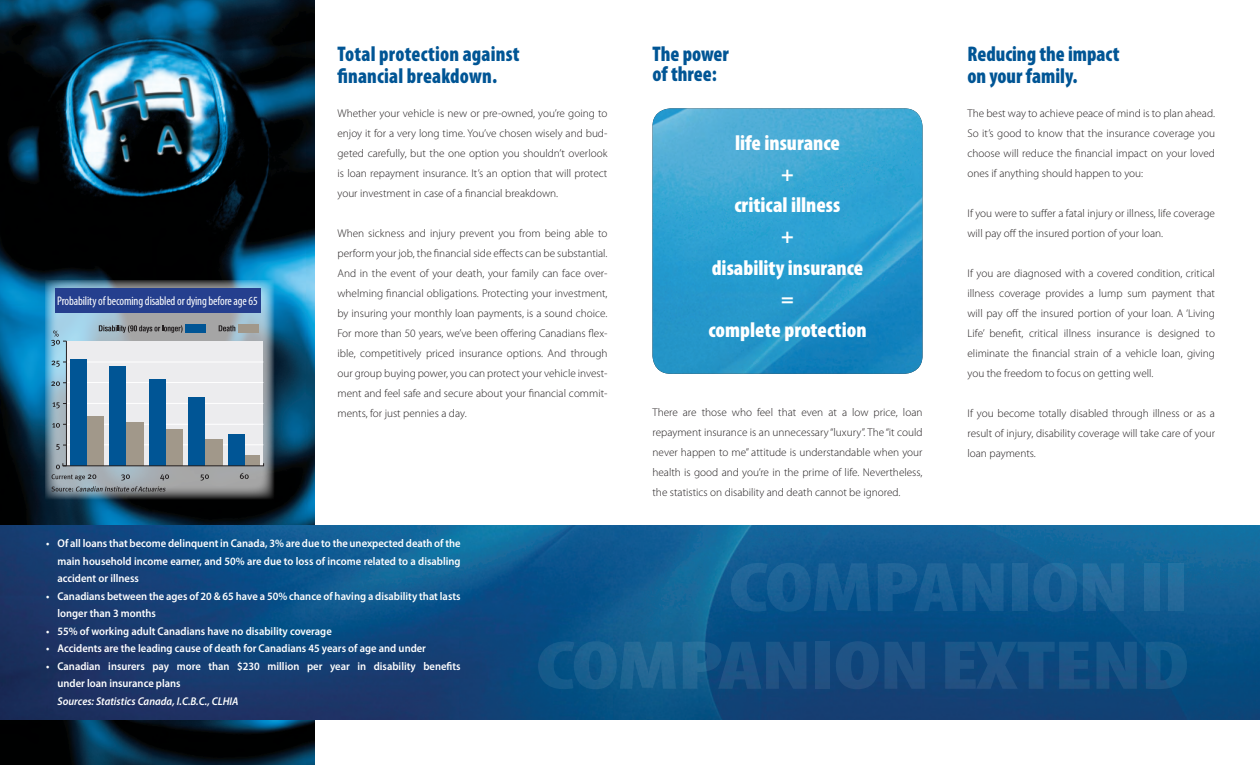
<style>
.page{position:relative;width:1260px;height:765px;background:#fff}
.page>*{position:absolute;margin:0;border:0;box-sizing:border-box;transform-origin:0 0}
.t1{font:900 condensed 21.25px/22.5px "Myriad Pro";color:#005595;scale:.95 1}
.t2{font:900 condensed 21.25px "Myriad Pro";color:#fff}
.t3{font:condensed 12.5px "Myriad Pro";letter-spacing:-.01em;color:#fff}
.t4{font:300 11.25px/20px "Myriad Pro";color:#231f20;text-align:justify}
.t5{font:600 11.25px/17.5px "Myriad Pro";color:#fff;scale:.94 1}
.t6{font:italic 600 11.25px "Myriad Pro";color:#fff;scale:.94 1}
</style>
<div class="page">
<img style="left:0;top:0;width:315px;height:765px">
<svg style="left:45px;top:280px;width:229px;height:219px;background:#8198a4"></svg>
<img style="left:652px;top:108px;width:270px;height:266px">
<svg style="left:201px;top:474px;width:8px;height:7px"></svg>
<svg style="left:240px;top:473px;width:9px;height:6px"></svg>
<div style="left:66px;top:341px;width:197px;height:125px;background:#ececee"></div>
<hr style="left:66px;top:444px;width:197px;height:1px;background:#fff">
<hr style="left:66px;top:362px;width:197px;height:1px;background:#fff">
<hr style="left:66px;top:424px;width:197px;height:1px;background:#fff">
<hr style="left:66px;top:403px;width:197px;height:1px;background:#fff">
<hr style="left:66px;top:382px;width:197px;height:1px;background:#fff">
<hr style="left:66px;top:341px;width:1px;height:125px;background:#231f20">
<svg style="left:56px;top:444px;width:10px;height:6px"></svg>
<svg style="left:52px;top:423px;width:14px;height:5px"></svg>
<svg style="left:52px;top:402px;width:14px;height:6px"></svg>
<svg style="left:51px;top:381px;width:15px;height:5px"></svg>
<svg style="left:52px;top:361px;width:14px;height:6px"></svg>
<svg style="left:51px;top:330px;width:15px;height:16px"></svg>
<div style="left:185px;top:325px;width:21px;height:8px;background:#005595"></div>
<div style="left:238px;top:325px;width:21px;height:8px;background:#a1988a"></div>
<div style="left:204px;top:439px;width:19px;height:27px;background:#a1988a"></div>
<div style="left:165px;top:429px;width:17px;height:37px;background:#a1988a"></div>
<div style="left:126px;top:422px;width:17px;height:44px;background:#a1988a"></div>
<div style="left:87px;top:416px;width:17px;height:50px;background:#a1988a"></div>
<div style="left:244px;top:455px;width:16px;height:11px;background:#a1988a"></div>
<div style="left:188px;top:397px;width:17px;height:69px;background:#005595"></div>
<div style="left:149px;top:379px;width:17px;height:87px;background:#005595"></div>
<div style="left:110px;top:366px;width:16px;height:100px;background:#005595"></div>
<div style="left:70px;top:359px;width:17px;height:107px;background:#005595"></div>
<div style="left:228px;top:435px;width:17px;height:31px;background:#005595"></div>
<hr style="left:63px;top:466px;width:201px;height:1px;background:#231f20">
<svg style="left:51px;top:463px;width:118px;height:29px;background:#8d99a0"></svg>
<svg style="left:219px;top:325px;width:16px;height:6px"></svg>
<svg style="left:99px;top:325px;width:84px;height:8px"></svg>
<div style="left:55px;top:288px;width:205px;height:25px;background:#253f8e"></div>
<img style="left:0;top:526px;width:1260px;height:194px">
<p class="t3" style="left:57px;top:294px;width:202px">Probability of becoming disabled or dying before age 65</p>
<p class="t1" style="left:337px;top:43px;width:193px">Total protection against financial breakdown.</p>
<p class="t4" style="left:338px;top:104px;width:271px">Whether your vehicle is new or pre-owned, you’re going to enjoy it for a very long time. You’ve chosen wisely and bud&shy;geted carefully, but the one option you shouldn’t overlook is loan repayment insurance. It’s an option that will protect your investment in case of a financial breakdown.</p>
<p class="t4" style="left:338px;top:224px;width:272px">When sickness and injury prevent you from being able to perform your job, the financial side effects can be substantial.<br>And in the event of your death, your family can face over&shy;whelming financial obligations. Protecting your investment, by insuring your monthly loan payments, is a sound choice.<br>For more than 50 years, we’ve been offering Canadians flex&shy;ible, competitively priced insurance options. And through our group buying power, you can protect your vehicle invest&shy;ment and feel safe and secure about your financial commit&shy;ments, for just pennies a day.</p>
<p class="t5" style="left:58px;top:535px;width:430px;text-align:justify;text-indent:-11px">• Of all loans that become delinquent in Canada, 3% are due to the unexpected death of the main household income earner, and 50% are due to loss of income related to a disabling accident or illness</p>
<p class="t5" style="left:58px;top:587px;width:430px;text-indent:-11px">• Canadians between the ages of 20 &amp; 65 have a 50% chance of having a disability that lasts longer than 3 months</p>
<p class="t5" style="left:46px;top:622px;width:305px">• 55% of working adult Canadians have no disability coverage</p>
<p class="t5" style="left:46px;top:640px;width:406px">• Accidents are the leading cause of death for Canadians 45 years of age and under</p>
<p class="t5" style="left:57px;top:657px;width:430px;text-indent:-11px">• Canadian insurers pay more than $230 million per year in disability benefits under loan insurance plans</p>
<p class="t6" style="left:58px;top:695px;width:194px">Sources: Statistics Canada, I.C.B.C., CLHIA</p>
<p class="t1" style="left:652px;top:43px;width:82px">The power</p>
<p class="t1" style="left:652px;top:63px;width:69px">of three:</p>
<p class="t2" style="left:735px;top:131px;width:106px">life insurance</p>
<p class="t2" style="left:781px;top:162px;width:14px">+</p>
<p class="t2" style="left:735px;top:193px;width:107px">critical illness</p>
<p class="t2" style="left:781px;top:225px;width:14px">+</p>
<p class="t2" style="left:712px;top:256px;width:153px">disability insurance</p>
<p class="t2" style="left:781px;top:287px;width:14px">=</p>
<p class="t2" style="left:708px;top:318px;width:160px">complete protection</p>
<p class="t4" style="left:652px;top:402px;width:272px">There are those who feel that even at a low price, loan repayment insurance is an unnecessary “luxury”. The “it could never happen to me” attitude is understandable when your health is good and you’re in the prime of life. Nevertheless, the statistics on disability and death cannot be ignored.</p>
<p class="t1" style="left:968px;top:43px;width:161px">Reducing the impact on your family.</p>
<p class="t4" style="left:968px;top:104px;width:249px">The best way to achieve peace of mind is to plan ahead.<br>So it’s good to know that the insurance coverage you choose will reduce the financial impact on your loved ones if anything should happen to you:</p>
<p class="t4" style="left:968px;top:204px;width:249px">If you were to suffer a fatal injury or illness, life coverage will pay off the insured portion of your loan.</p>
<p class="t4" style="left:968px;top:264px;width:249px">If you are diagnosed with a covered condition, critical illness coverage provides a lump sum payment that will pay off the insured portion of your loan. A ‘Living Life’ benefit, critical illness insurance is designed to eliminate the financial strain of a vehicle loan, giving you the freedom to focus on getting well.</p>
<p class="t4" style="left:968px;top:404px;width:249px">If you become totally disabled through illness or as a result of injury, disability coverage will take care of your loan payments.</p>
</div>
